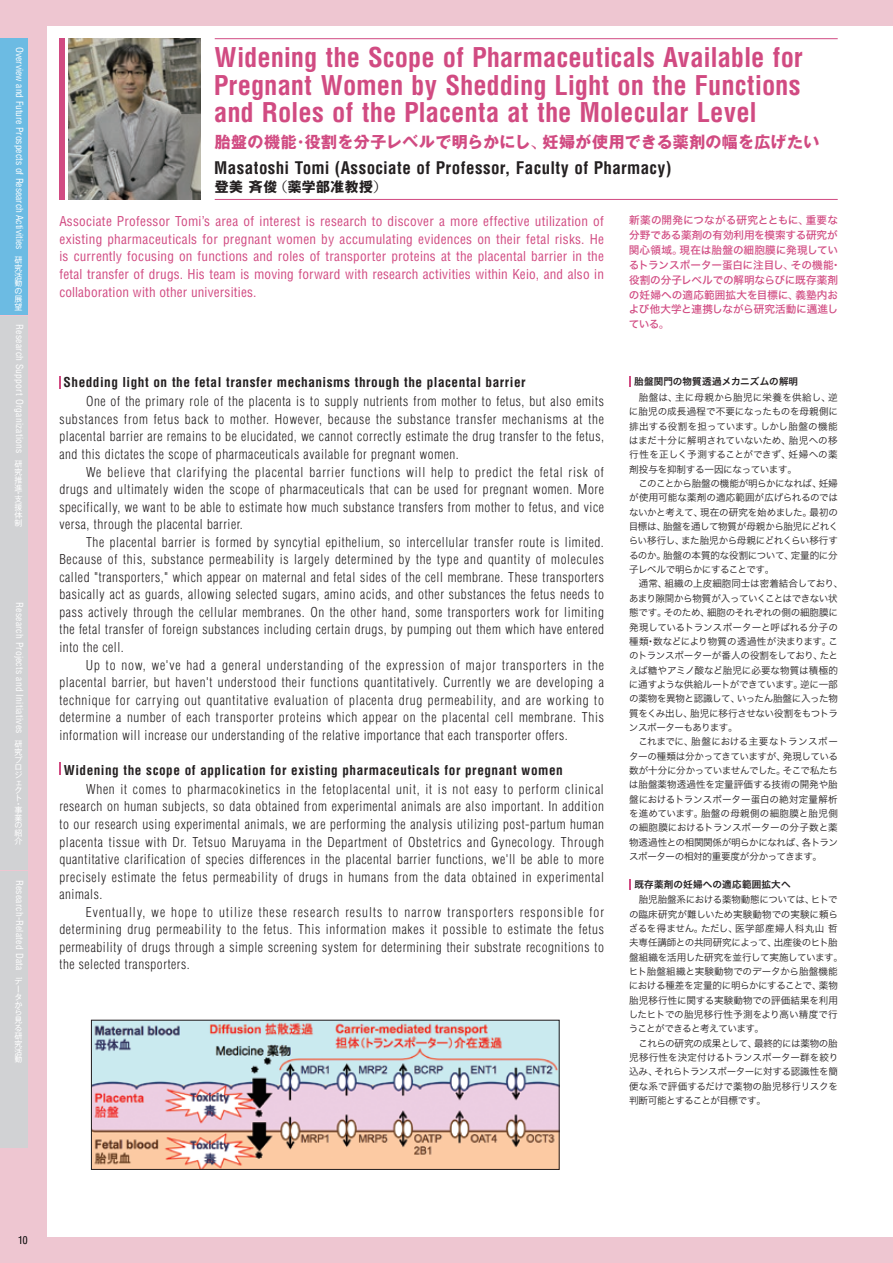
<style>
.page{position:relative;width:893px;height:1263px;background:#fff}
.page>*{position:absolute;margin:0;border:0;box-sizing:border-box;transform-origin:0 0}
.t1{font:700 condensed 26.55px/27.6px "Helvetica";color:#d14b82;text-align:justify}
.t2{font:700 condensed 16.95px "Helvetica";letter-spacing:.025em;color:#231f20}
.t3{font:700 15.9px "Gothic MB101 Pro";letter-spacing:.02em;color:#d14b82}
.t4{font:700 13.8px "Gothic MB101 Pro";letter-spacing:.04em;color:#231f20}
.t5{font:300 condensed 13.35px/17.5px "Helvetica";letter-spacing:.045em;color:#231f20;text-align:justify}
.t6{font:condensed 13.35px/17.5px "Helvetica";letter-spacing:.01em;color:#d14b82;text-align:justify}
.t7{font:700 condensed 13.35px "Helvetica";letter-spacing:.04em;color:#231f20}
.t8{font:10.65px/14.9px "Hira Kaku Std W5";letter-spacing:-.01em;color:#d14b82}
.t9{font:300 condensed 10.65px "Helvetica";color:#231f20}
.t10{font:9.6px/14.4px "Hira Kaku Std W3";letter-spacing:-.025em;color:#231f20;text-align:justify}
.t11{font:condensed 9.6px "Helvetica";letter-spacing:.025em;color:#fff}
.t12{font:condensed 9.6px "Helvetica";letter-spacing:.005em;color:#fff}
.t13{font:9.6px "Hira Kaku Std W6";letter-spacing:.015em;color:#231f20}
.t14{font:7.95px/7.8px "Gothic MB101 Pro";color:#fff;text-align:justify}
.t15{font:7.95px "Tsuku Min Pro L";color:#fff}
.s1{font-family:"Tsuku Min Pro LB";font-weight:400}
.s2{font-family:"Tsuku Min Pro LB"}
.s3{font-family:"Tsuku Min Pro L"}
</style>
<div class="page">
<div style="left:0;top:0;width:893px;height:26px;background:#eec6d1"></div>
<div style="left:0;top:1237px;width:893px;height:26px;background:#eec6d1"></div>
<div style="left:0;top:0;width:47px;height:1263px;background:#eec6d1"></div>
<div style="left:0;top:38px;width:28px;height:277px;background:#6cbbe3"></div>
<div style="left:0;top:871px;width:28px;height:277px;background:#d1d2d4"></div>
<div style="left:0;top:594px;width:28px;height:276px;background:#d1d2d4"></div>
<div style="left:0;top:316px;width:28px;height:276px;background:#d1d2d4"></div>
<img style="left:93px;top:1022px;width:464px;height:146px">
<div style="left:91px;top:1020px;width:468px;height:150px;border:1px solid #231f20"></div>
<svg style="left:60px;top:376px;width:1px;height:12px"></svg>
<svg style="left:60px;top:762px;width:1px;height:13px"></svg>
<div style="left:60px;top:38px;width:5px;height:162px;background:#d14b82"></div>
<img style="left:69px;top:38px;width:132px;height:162px">
<hr style="left:215px;top:199px;width:623px;height:1px;background:#d14b82">
<hr style="left:215px;top:38px;width:623px;height:1px;background:#d14b82">
<svg style="left:629px;top:377px;width:2px;height:10px"></svg>
<svg style="left:629px;top:879px;width:2px;height:10px"></svg>
<p class="t12" style="left:26px;top:47px;width:204px;rotate:90deg">Overview and Future Prospects of Research Activities</p>
<p class="t14" style="left:15px;top:255px;width:9px">研究活動の展望</p>
<p class="t11" style="left:26px;top:324px;width:130px;rotate:90deg">Research Support Organizations</p>
<p class="t14" style="left:15px;top:459px;width:9px">研究推進</p>
<p class="t15" style="left:15px;top:486px;width:6px">・</p>
<p class="t14" style="left:15px;top:494px;width:9px">支援体制</p>
<p class="t11" style="left:26px;top:602px;width:133px;rotate:90deg">Research Projects and Initiatives</p>
<p class="t14" style="left:15px;top:739px;width:9px;text-align:left">研究プロジェクト</p>
<p class="t15" style="left:15px;top:797px;width:6px">・</p>
<p class="t14" style="left:15px;top:805px;width:9px">事業の紹介</p>
<p class="t11" style="left:26px;top:880px;width:92px;rotate:90deg">Research-Related Data</p>
<p class="t14" style="left:15px;top:976px;width:9px;text-align:left">データから見る研究活動</p>
<h1 class="t1" style="left:214px;top:44px;width:590px">Widening the Scope of Pharmaceuticals Available for Pregnant Women by Shedding Light on the Functions and Roles of the Placenta at the Molecular Level</h1>
<p class="t3" style="left:215px;top:129px;width:606px">胎盤の機能<span class="s1">・</span>役割を分子レベルで明らかにし<span class="s1">、</span>妊婦が使用できる薬剤の幅を広げたい</p>
<p class="t2" style="left:214px;top:157px;width:459px">Masatoshi Tomi (Associate of Professor, Faculty of Pharmacy)</p>
<p class="t4" style="left:215px;top:175px;width:174px">登美斉俊<span class="s1">（</span>薬学部准教授<span class="s1">）</span></p>
<p class="t6" style="left:59px;top:213px;width:546px">Associate Professor Tomi’s area of interest is research to discover a more effective utilization of existing pharmaceuticals for pregnant women by accumulating evidences on their fetal risks. He is currently focusing on functions and roles of transporter proteins at the placental barrier in the fetal transfer of drugs. His team is moving forward with research activities within Keio, and also in collaboration with other universities.</p>
<p class="t7" style="left:64px;top:374px;width:463px">Shedding light on the fetal transfer mechanisms through the placental barrier</p>
<p class="t5" style="left:59px;top:393px;width:546px;text-indent:27px">One of the primary role of the placenta is to supply nutrients from mother to fetus, but also emits substances from fetus back to mother. However, because the substance transfer mechanisms at the placental barrier are remains to be elucidated, we cannot correctly estimate the drug transfer to the fetus, and this dictates the scope of pharmaceuticals available for pregnant women.</p>
<p class="t5" style="left:59px;top:463px;width:546px;text-indent:27px">We believe that clarifying the placental barrier functions will help to predict the fetal risk of drugs and ultimately widen the scope of pharmaceuticals that can be used for pregnant women. More specifically, we want to be able to estimate how much substance transfers from mother to fetus, and vice versa, through the placental barrier.</p>
<p class="t5" style="left:59px;top:533px;width:546px;text-indent:27px">The placental barrier is formed by syncytial epithelium, so intercellular transfer route is limited.<br>Because of this, substance permeability is largely determined by the type and quantity of molecules called "transporters," which appear on maternal and fetal sides of the cell membrane. These transporters basically act as guards, allowing selected sugars, amino acids, and other substances the fetus needs to pass actively through the cellular membranes. On the other hand, some transporters work for limiting the fetal transfer of foreign substances including certain drugs, by pumping out them which have entered into the cell.</p>
<p class="t5" style="left:59px;top:656px;width:546px;text-indent:27px">Up to now, we've had a general understanding of the expression of major transporters in the placental barrier, but haven't understood their functions quantitatively. Currently we are developing a technique for carrying out quantitative evaluation of placenta drug permeability, and are working to determine a number of each transporter proteins which appear on the placental cell membrane. This information will increase our understanding of the relative importance that each transporter offers.</p>
<p class="t7" style="left:64px;top:761px;width:501px">Widening the scope of application for existing pharmaceuticals for pregnant women</p>
<p class="t5" style="left:59px;top:780px;width:546px;text-indent:27px">When it comes to pharmacokinetics in the fetoplacental unit, it is not easy to perform clinical research on human subjects, so data obtained from experimental animals are also important. In addition to our research using experimental animals, we are performing the analysis utilizing post-partum human placenta tissue with Dr. Tetsuo Maruyama in the Department of Obstetrics and Gynecology. Through quantitative clarification of species differences in the placental barrier functions, we'll be able to more precisely estimate the fetus permeability of drugs in humans from the data obtained in experimental animals.</p>
<p class="t5" style="left:59px;top:903px;width:546px;text-indent:27px">Eventually, we hope to utilize these research results to narrow transporters responsible for determining drug permeability to the fetus. This information makes it possible to estimate the fetus permeability of drugs through a simple screening system for determining their substrate recognitions to the selected transporters.</p>
<p class="t8" style="left:629px;top:213px;width:214px">新薬の開発につながる研究とともに<span class="s2">、</span>重要な分野である薬剤の有効利用を模索する研究が関心領域<span class="s2">。</span>現在は胎盤の細胞膜に発現しているトランスポーター蛋白に注目し<span class="s2">、</span>その機能<span class="s2">・</span>役割の分子レベルでの解明ならびに既存薬剤の妊婦への適応範囲拡大を目標に<span class="s2">、</span>義塾内および他大学と連携しながら研究活動に邁進している<span class="s2">。</span></p>
<p class="t13" style="left:634px;top:374px;width:165px">胎盤関門の物質透過メカニズムの解明</p>
<p class="t10" style="left:629px;top:390px;width:211px;text-indent:10px">胎盤は<span class="s3">、</span>主に母親から胎児に栄養を供給し<span class="s3">、</span>逆に胎児の成長過程で不要になったものを母親側に排出する役割を担っています<span class="s3">。</span>しかし胎盤の機能はまだ十分に解明されていないため<span class="s3">、</span>胎児への移行性を正しく予測することができず<span class="s3">、</span>妊婦への薬剤投与を抑制する一因になっています<span class="s3">。</span></p>
<p class="t10" style="left:629px;top:476px;width:211px;text-indent:10px">このことから胎盤の機能が明らかになれば<span class="s3">、</span>妊婦が使用可能な薬剤の適応範囲が広げられるのではないかと考えて<span class="s3">、</span>現在の研究を始めました<span class="s3">。</span>最初の目標は<span class="s3">、</span>胎盤を通して物質が母親から胎児にどれくらい移行し<span class="s3">、</span>また胎児から母親にどれくらい移行するのか<span class="s3">。</span>胎盤の本質的な役割について<span class="s3">、</span>定量的に分子レベルで明らかにすることです<span class="s3">。</span></p>
<p class="t10" style="left:629px;top:576px;width:216px;text-align:left;text-indent:10px">通常<span class="s3">、</span>組織の上皮細胞同士は密着結合しており<span class="s3">、</span>あまり隙間から物質が入っていくことはできない状態です<span class="s3">。</span>そのため<span class="s3">、</span>細胞のそれぞれの側の細胞膜に発現しているトランスポーターと呼ばれる分子の種類<span class="s3">・</span>数などにより物質の透過性が決まります<span class="s3">。</span>このトランスポーターが番人の役割をしており<span class="s3">、</span>たとえば糖やアミノ酸など胎児に必要な物質は積極的に通すような供給ルートができています<span class="s3">。</span>逆に一部の薬物を異物と認識して<span class="s3">、</span>いったん胎盤に入った物質をくみ出し<span class="s3">、</span>胎児に移行させない役割をもつトランスポーターもあります<span class="s3">。</span></p>
<p class="t10" style="left:629px;top:734px;width:211px;text-indent:9px">これまでに<span class="s3">、</span>胎盤における主要なトランスポーターの種類は分かってきていますが<span class="s3">、</span>発現している数が十分に分かっていませんでした<span class="s3">。</span>そこで私たちは胎盤薬物透過性を定量評価する技術の開発や胎盤におけるトランスポーター蛋白の絶対定量解析を進めています<span class="s3">。</span>胎盤の母親側の細胞膜と胎児側の細胞膜におけるトランスポーターの分子数と薬物透過性との相関関係が明らかになれば<span class="s3">、</span>各トランスポーターの相対的重要度が分かってきます<span class="s3">。</span></p>
<p class="t10" style="left:629px;top:892px;width:216px;text-align:left;text-indent:10px">胎児胎盤系における薬物動態については<span class="s3">、</span>ヒトでの臨床研究が難しいため実験動物での実験に頼らざるを得ません<span class="s3">。</span>ただし<span class="s3">、</span>医学部産婦人科丸山哲夫専任講師との共同研究によって<span class="s3">、</span>出産後のヒト胎盤組織を活用した研究を並行して実施しています<span class="s3">。</span>ヒト胎盤組織と実験動物でのデータから胎盤機能における種差を定量的に明らかにすることで<span class="s3">、</span>薬物胎児移行性に関する実験動物での評価結果を利用したヒトでの胎児移行性予測をより高い精度で行うことができると考えています<span class="s3">。</span></p>
<p class="t10" style="left:629px;top:1036px;width:211px;text-indent:9px">これらの研究の成果として<span class="s3">、</span>最終的には薬物の胎児移行性を決定付けるトランスポーター群を絞り込み<span class="s3">、</span>それらトランスポーターに対する認識性を簡便な系で評価するだけで薬物の胎児移行リスクを判断可能とすることが目標です<span class="s3">。</span></p>
<p class="t13" style="left:634px;top:876px;width:158px">既存薬剤の妊婦への適応範囲拡大へ</p>
<p class="t9" style="left:18px;top:1234px;width:11px">10</p>
</div>
